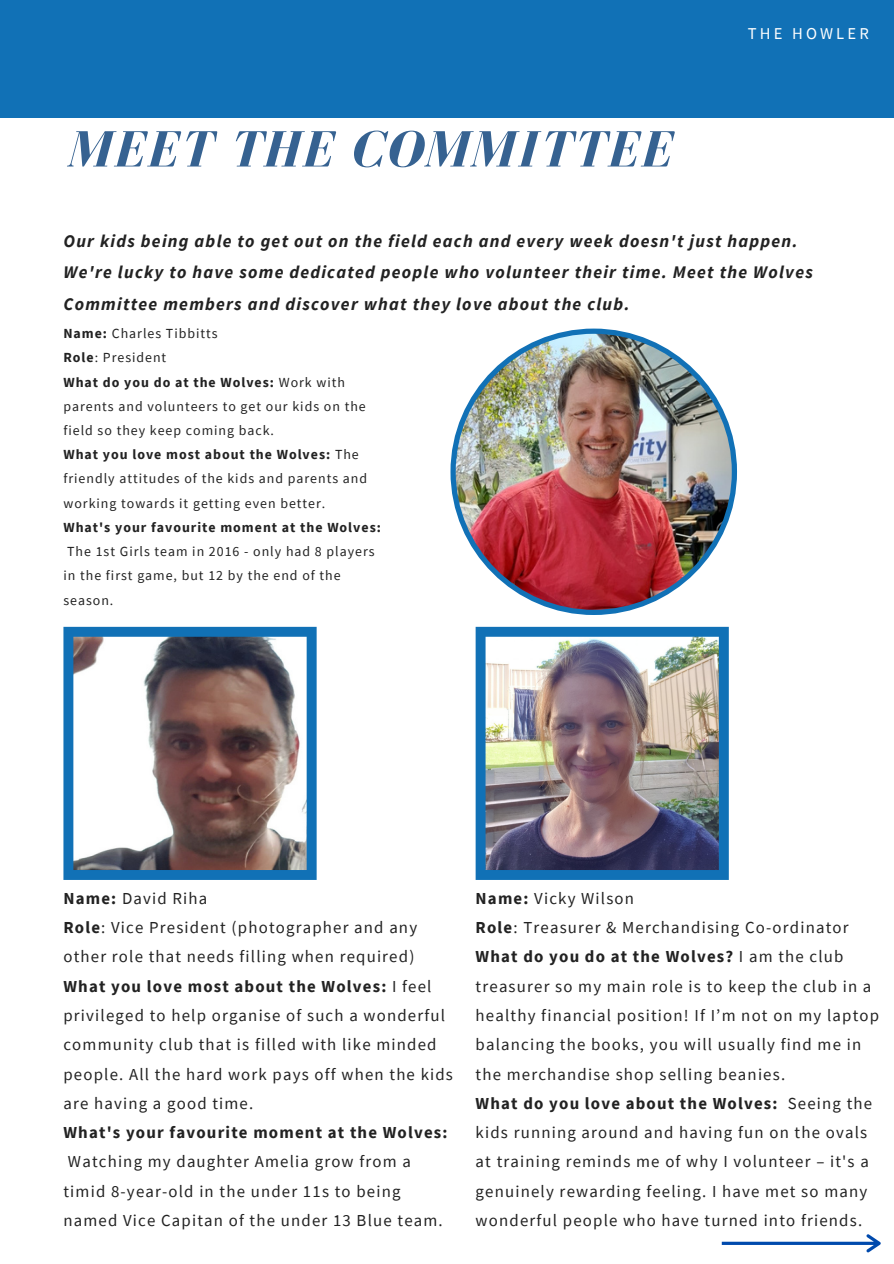
<style>
.page{position:relative;width:894px;height:1264px;background:#fff}
.page>*{position:absolute;margin:0;border:0;box-sizing:border-box;transform-origin:0 0}
.t1{font:italic 700 52.5px "Bodoni FLF";letter-spacing:.03em;color:#366291}
.t2{font:italic 700 17.7px/31.5px "Source Sans Pro";letter-spacing:.07em;color:#222}
.t3{font:16.8px/29.2px "Source Sans Pro";letter-spacing:.07em;color:#222}
.t4{font:16.5px "Source Sans Pro";letter-spacing:.19em;color:#fff}
.t5{font:13.8px/24.2px "Source Sans Pro";letter-spacing:.07em;color:#222}
.s1{font-weight:700}
</style>
<div class="page">
<div style="left:0;top:0;width:893px;height:118px;background:#1171b6"></div>
<svg style="left:63px;top:627px;width:253px;height:253px"></svg>
<img style="left:475px;top:627px;width:253px;height:253px">
<img style="left:450px;top:328px;width:286px;height:287px">
<svg style="left:721px;top:1234px;width:159px;height:18px"></svg>
<p class="t1" style="left:67px;top:121px;width:606px">MEET THE COMMITTEE</p>
<p class="t4" style="left:747px;top:23px;width:122px">THE HOWLER</p>
<p class="t2" style="left:63px;top:225px;width:750px">Our kids being able to get out on the field each and every week doesn't just happen.<br>We're lucky to have some dedicated people who volunteer their time. Meet the Wolves<br>Committee members and discover what they love about the club.</p>
<p class="t5" style="left:63px;top:321px;width:155px"><span class="s1">Name:</span> Charles Tibbitts</p>
<p class="t5" style="left:63px;top:345px;width:104px"><span class="s1">Role</span>: President</p>
<p class="t5" style="left:63px;top:369px;width:304px"><span class="s1">What do you do at the Wolves:</span> Work with parents and volunteers to get our kids on the field so they keep coming back.</p>
<p class="t5" style="left:63px;top:442px;width:305px"><span class="s1">What you love most about the Wolves:</span> The friendly attitudes of the kids and parents and working towards it getting even better.</p>
<p class="t5" style="left:63px;top:515px;width:319px"><span class="s1">What's your favourite moment at the Wolves:<br></span>The 1st Girls team in 2016 - only had 8 players in the first game, but 12 by the end of the season.</p>
<p class="t3" style="left:63px;top:883px;width:145px"><span class="s1">Name:</span> David Riha</p>
<p class="t3" style="left:63px;top:912px;width:355px"><span class="s1">Role</span>: Vice President (photographer and any other role that needs filling when required)</p>
<p class="t3" style="left:63px;top:971px;width:391px"><span class="s1">What you love most about the Wolves:</span> I feel privileged to help organise of such a wonderful community club that is filled with like minded people. All the hard work pays off when the kids are having a good time.</p>
<p class="t3" style="left:63px;top:1117px;width:385px"><span class="s1">What's your favourite moment at the Wolves:<br></span>Watching my daughter Amelia grow from a timid 8-year-old in the under 11s to being named Vice Capitan of the under 13 Blue team.</p>
<p class="t3" style="left:475px;top:883px;width:160px"><span class="s1">Name:</span> Vicky Wilson</p>
<p class="t3" style="left:475px;top:912px;width:374px"><span class="s1">Role</span>: Treasurer &amp; Merchandising Co-ordinator</p>
<p class="t3" style="left:475px;top:941px;width:405px"><span class="s1">What do you do at the Wolves?</span> I am the club treasurer so my main role is to keep the club in a healthy financial position! If I’m not on my laptop balancing the books, you will usually find me in the merchandise shop selling beanies.</p>
<p class="t3" style="left:475px;top:1088px;width:398px"><span class="s1">What do you love about the Wolves:</span> Seeing the kids running around and having fun on the ovals at training reminds me of why I volunteer – it's a genuinely rewarding feeling. I have met so many wonderful people who have turned into friends.</p>
</div>
